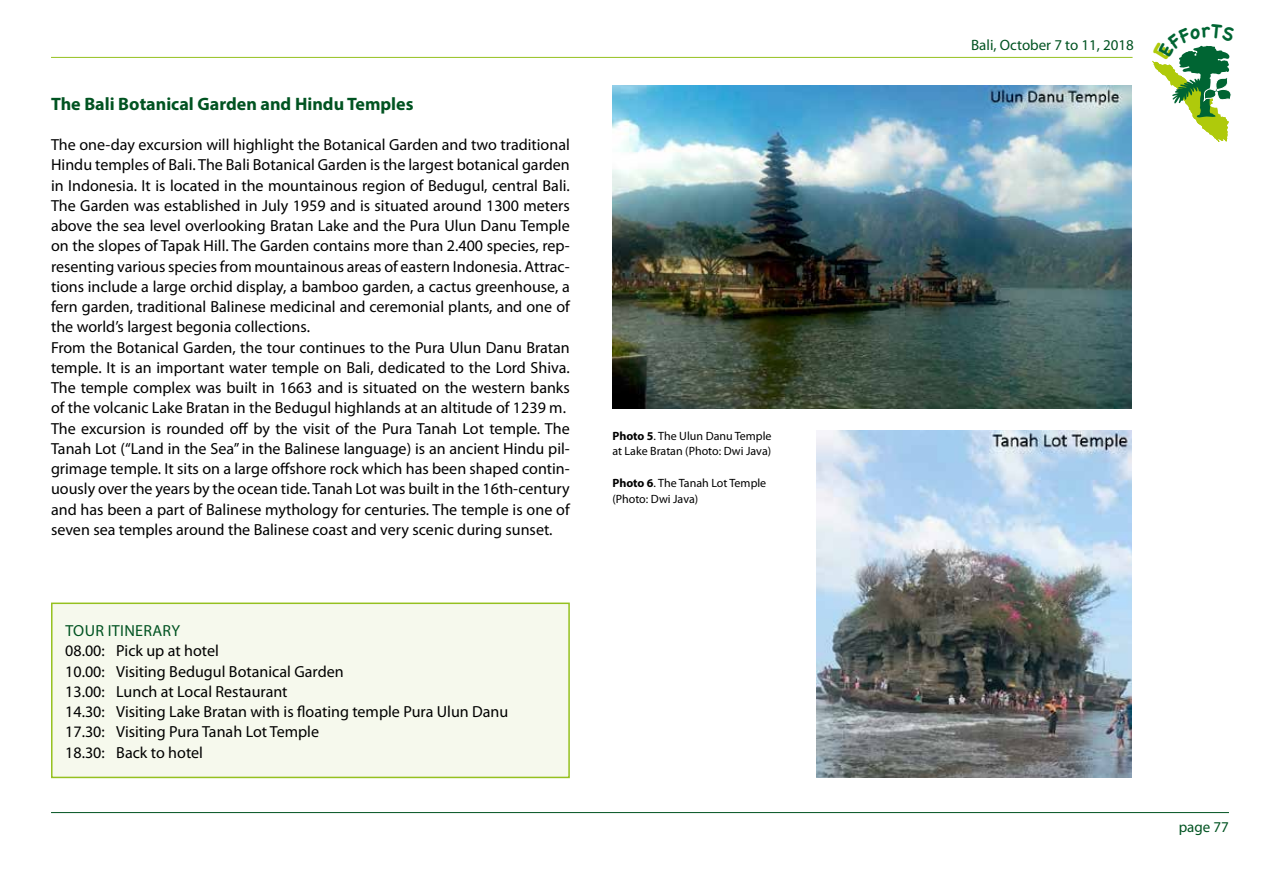
<style>
.page{position:relative;width:1263px;height:893px;background:#fff}
.page>*{position:absolute;margin:0;border:0;box-sizing:border-box;transform-origin:0 0}
.t1{font:700 18px "Myriad Pro";color:#005321}
.t2{font:16.05px/20.2px "Myriad Pro";color:#000}
.t3{font:16.05px "Myriad Pro";letter-spacing:.02em;color:#005321}
.t4{font:15px "Myriad Pro";color:#005321}
.t5{font:12px/15.8px "Myriad Pro";color:#000}
.s1{font-weight:700}
</style>
<div class="page">
<hr style="left:51px;top:57px;width:1081px;height:1px;background:#95c11f">
<hr style="left:51px;top:812px;width:1178px;height:1px;background:#005321">
<div style="left:52px;top:603px;width:517px;height:174px;background:#f6f9ed"></div>
<div style="left:51px;top:603px;width:519px;height:175px;border:2px solid #95c11f"></div>
<img style="left:612px;top:85px;width:519px;height:323px">
<img style="left:816px;top:431px;width:315px;height:347px">
<svg style="left:1152px;top:45px;width:79px;height:97px"></svg>
<p class="t1" style="left:51px;top:92px;width:364px">The Bali Botanical Garden and Hindu Temples</p>
<p class="t2" style="left:51px;top:134px;width:520px">The one-day excursion will highlight the Botanical Garden and two traditional Hindu temples of Bali. The Bali Botanical Garden is the largest botanical garden in Indonesia. It is located in the mountainous region of Bedugul, central Bali.<br>The Garden was established in July 1959 and is situated around 1300 meters above the sea level overlooking Bratan Lake and the Pura Ulun Danu Temple on the slopes of Tapak Hill. The Garden contains more than 2.400 species, rep&shy;resenting various species from mountainous areas of eastern Indonesia. Attrac&shy;tions include a large orchid display, a bamboo garden, a cactus greenhouse, a fern garden, traditional Balinese medicinal and ceremonial plants, and one of the world’s largest begonia collections.<br>From the Botanical Garden, the tour continues to the Pura Ulun Danu Bratan temple. It is an important water temple on Bali, dedicated to the Lord Shiva.<br>The temple complex was built in 1663 and is situated on the western banks of the volcanic Lake Bratan in the Bedugul highlands at an altitude of 1239 m.<br>The excursion is rounded off by the visit of the Pura Tanah Lot temple. The Tanah Lot (“Land in the Sea” in the Balinese language) is an ancient Hindu pil&shy;grimage temple. It sits on a large offshore rock which has been shaped contin&shy;uously over the years by the ocean tide. Tanah Lot was built in the 16th-century and has been a part of Balinese mythology for centuries. The temple is one of seven sea temples around the Balinese coast and very scenic during sunset.</p>
<p class="t3" style="left:65px;top:621px;width:116px">TOUR ITINERARY</p>
<p class="t2" style="left:65px;top:641px;width:445px">08.00: Pick up at hotel<br>10.00: Visiting Bedugul Botanical Garden<br>13.00: Lunch at Local Restaurant<br>14.30: Visiting Lake Bratan with is floating temple Pura Ulun Danu 17.30: Visiting Pura Tanah Lot Temple<br>18.30: Back to hotel</p>
<p class="t5" style="left:612px;top:427px;width:161px"><span class="s1">Photo 5</span>. The Ulun Danu Temple at Lake Bratan (Photo: Dwi Java)</p>
<p class="t5" style="left:612px;top:475px;width:155px"><span class="s1">Photo 6</span>. The Tanah Lot Temple (Photo: Dwi Java)</p>
<p class="t4" style="left:971px;top:35px;width:164px">Bali, October 7 to 11, 2018</p>
<p class="t4" style="left:1179px;top:818px;width:52px">page 77</p>
</div>
